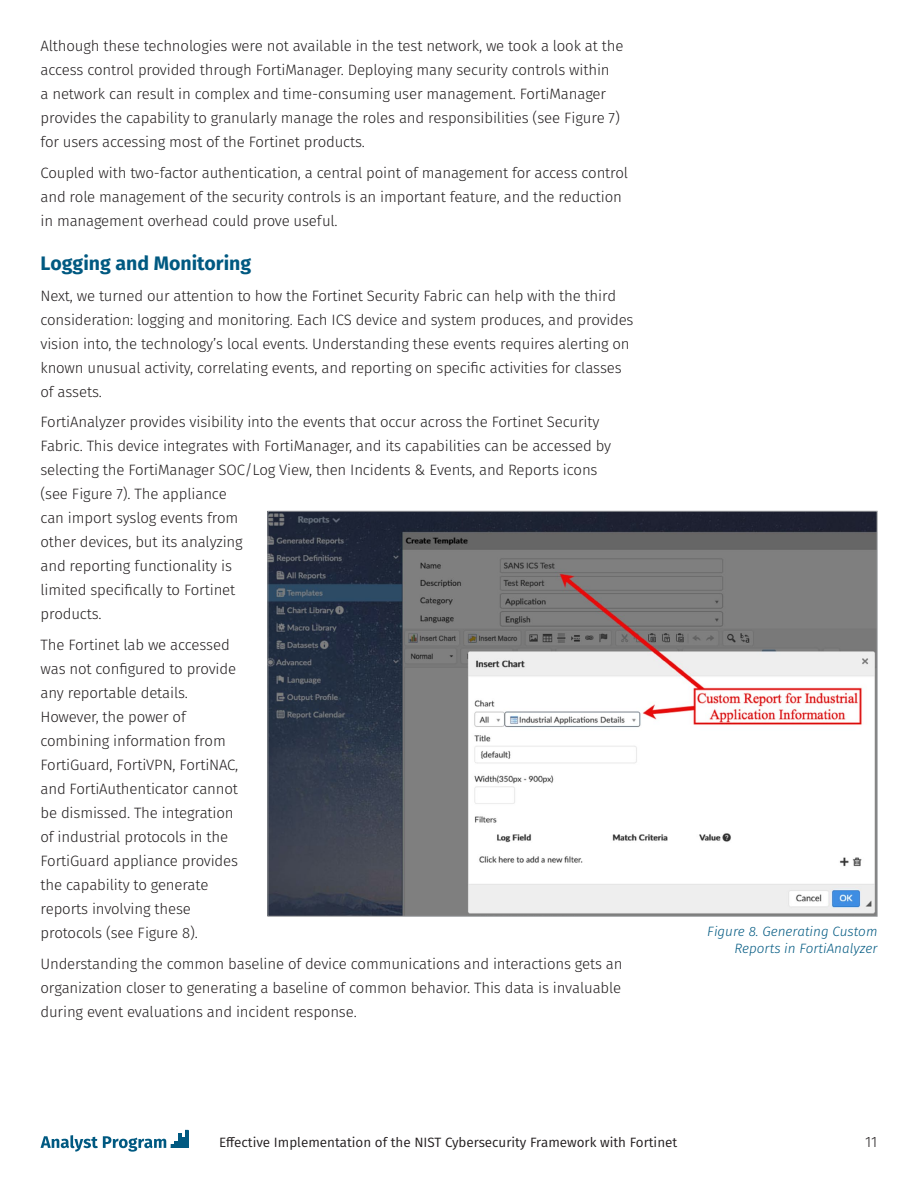
<style>
.page{position:relative;width:918px;height:1188px;background:#fff}
.page>*{position:absolute;margin:0;border:0;box-sizing:border-box;transform-origin:0 0}
.t1{font:700 19.5px "Fira Sans";color:#005981}
.t2{font:300 15px/24px "Fira Sans";letter-spacing:-.01em;color:#231f20}
.t3{font:13.5px "Fira Sans";color:#231f20}
.t4{font:italic 300 13.5px/16.5px "Fira Sans";color:#005981;text-align:right}
</style>
<div class="page">
<hr style="left:178px;top:1133px;width:3px;height:15px;background:#005981">
<hr style="left:186px;top:1130px;width:3px;height:18px;background:#005981">
<svg style="left:41px;top:1135px;width:145px;height:17px"></svg>
<img style="left:269px;top:513px;width:607px;height:402px">
<p class="t2" style="left:40px;top:34px;width:584px">Although these technologies were not available in the test network, we took a look at the access control provided through FortiManager. Deploying many security controls within<br>a network can result in complex and time-consuming user management. FortiManager provides the capability to granularly manage the roles and responsibilities (see Figure 7) for users accessing most of the Fortinet products.</p>
<p class="t2" style="left:40px;top:160px;width:589px">Coupled with two-factor authentication, a central point of management for access control and role management of the security controls is an important feature, and the reduction in management overhead could prove useful.</p>
<h1 class="t1" style="left:40px;top:249px;width:212px">Logging and Monitoring</h1>
<p class="t2" style="left:40px;top:283px;width:595px">Next, we turned our attention to how the Fortinet Security Fabric can help with the third consideration: logging and monitoring. Each ICS device and system produces, and provides vision into, the technology’s local events. Understanding these events requires alerting on known unusual activity, correlating events, and reporting on specific activities for classes of assets.</p>
<p class="t2" style="left:40px;top:410px;width:572px">FortiAnalyzer provides visibility into the events that occur across the Fortinet Security Fabric. This device integrates with FortiManager, and its capabilities can be accessed by selecting the FortiManager SOC/Log View, then Incidents &amp; Events, and Reports icons (see Figure 7). The appliance<br>can import syslog events from<br>other devices, but its analyzing<br>and reporting functionality is<br>limited specifically to Fortinet<br>products.</p>
<p class="t2" style="left:40px;top:633px;width:199px">The Fortinet lab we accessed was not configured to provide any reportable details.<br>However, the power of combining information from<br>FortiGuard, FortiVPN, FortiNAC, and FortiAuthenticator cannot be dismissed. The integration of industrial protocols in the<br>FortiGuard appliance provides the capability to generate reports involving these protocols (see Figure 8).</p>
<p class="t2" style="left:40px;top:952px;width:584px;text-align:justify">Understanding the common baseline of device communications and interactions gets an organization closer to generating a baseline of common behavior. This data is invaluable during event evaluations and incident response.</p>
<p class="t4" style="left:707px;top:923px;width:172px">Figure 8. Generating Custom<br>Reports in FortiAnalyzer</p>
<p class="t3" style="left:219px;top:1132px;width:460px">Effective Implementation of the NIST Cybersecurity Framework with Fortinet</p>
<p class="t2" style="left:865px;top:1130px;width:14px">11</p>
</div>
